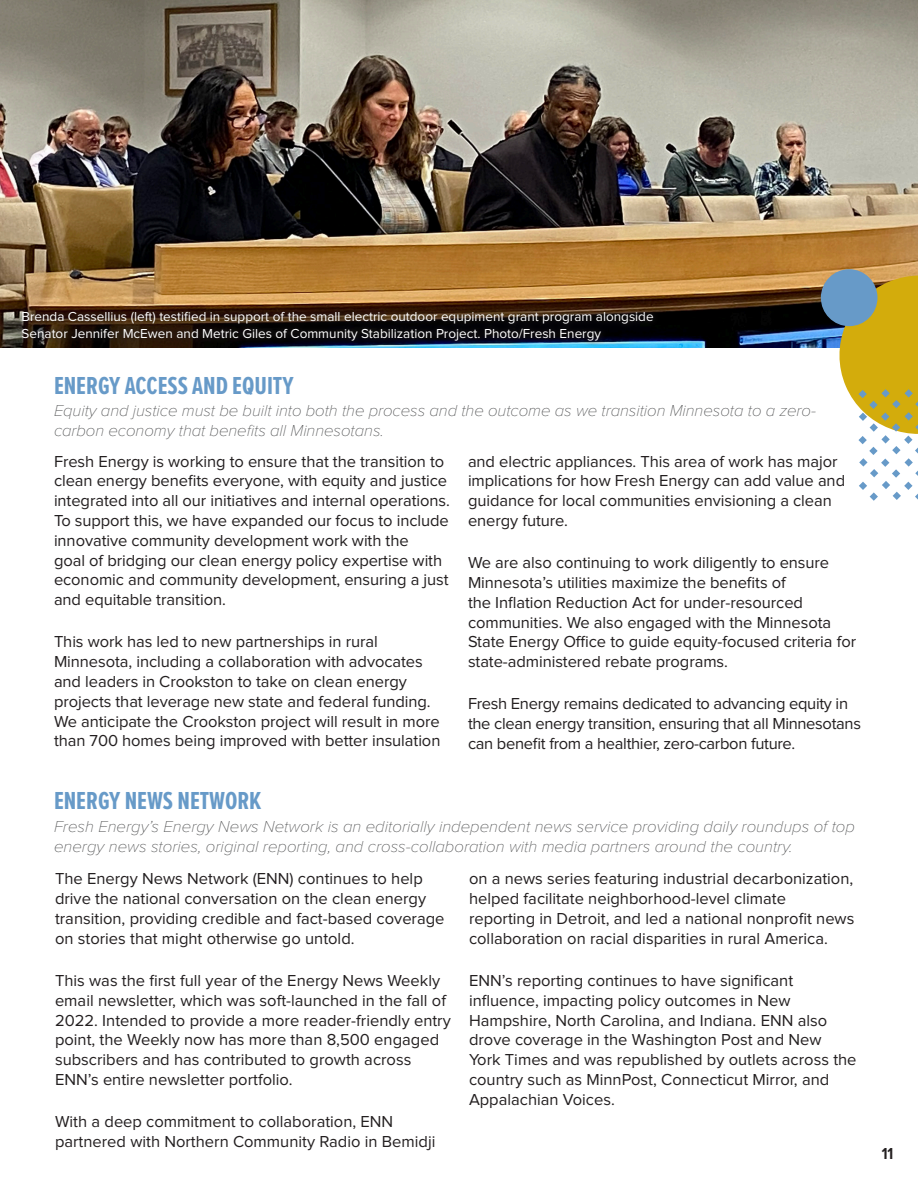
<style>
.page{position:relative;width:918px;height:1188px;background:#fff}
.page>*{position:absolute;margin:0;border:0;box-sizing:border-box;transform-origin:0 0}
.Section{font:700 25.5px "Proxima Nova Ex Cn";color:#679ac8}
.Section-2{font:16.5px/19.8px "Proxima Nova";letter-spacing:-.005em;color:#231f20}
.Section-3{font:italic 100 16.5px/19.8px "Proxima Nova";color:#4b4c4d}
.t1{font:700 16.5px "Proxima Nova Ex Cn";color:#231f20}
.t2{font:13.5px/16.5px "Proxima Nova";color:#fff}
</style>
<div class="page">
<img style="left:0;top:0;width:918px;height:348px">
<div style="left:15px;top:305px;width:645px;height:43px;background:#231f20;opacity:.75"></div>
<div style="left:821px;top:269px;width:56px;height:57px;background:#679ac8;border-radius:50%"></div>
<svg style="left:829px;top:265px;width:89px;height:236px"></svg>
<p class="t2" style="left:22px;top:309px;width:634px">Brenda Cassellius (left) testified in support of the small electric outdoor equpiment grant program alongside<br>Senator Jennifer McEwen and Metric Giles of Community Stabilization Project. Photo/Fresh Energy</p>
<p class="Section" style="left:54px;top:367px;width:241px">ENERGY ACCESS AND EQUITY</p>
<p class="Section-3" style="left:54px;top:400px;width:764px">Equity and justice must be built into both the process and the outcome as we transition Minnesota to a zero&shy;carbon economy that benefits all Minnesotans.</p>
<p class="Section-2" style="left:54px;top:452px;width:397px">Fresh Energy is working to ensure that the transition to clean energy benefits everyone, with equity and justice integrated into all our initiatives and internal operations.<br>To support this, we have expanded our focus to include innovative community development work with the<br>goal of bridging our clean energy policy expertise with economic and community development, ensuring a just and equitable transition.</p>
<p class="Section-2" style="left:54px;top:633px;width:388px">This work has led to new partnerships in rural Minnesota, including a collaboration with advocates and leaders in Crookston to take on clean energy projects that leverage new state and federal funding.<br>We anticipate the Crookston project will result in more than 700 homes being improved with better insulation</p>
<p class="Section-2" style="left:468px;top:452px;width:379px">and electric appliances. This area of work has major implications for how Fresh Energy can add value and guidance for local communities envisioning a clean energy future.</p>
<p class="Section-2" style="left:468px;top:554px;width:390px">We are also continuing to work diligently to ensure Minnesota’s utilities maximize the benefits of<br>the Inflation Reduction Act for under-resourced communities. We also engaged with the Minnesota State Energy Office to guide equity-focused criteria for state-administered rebate programs.</p>
<p class="Section-2" style="left:468px;top:695px;width:395px">Fresh Energy remains dedicated to advancing equity in the clean energy transition, ensuring that all Minnesotans can benefit from a healthier, zero-carbon future.</p>
<p class="Section" style="left:54px;top:782px;width:209px">ENERGY NEWS NETWORK</p>
<p class="Section-3" style="left:54px;top:815px;width:802px">Fresh Energy’s Energy News Network is an editorially independent news service providing daily roundups of top energy news stories, original reporting, and cross-collaboration with media partners around the country.</p>
<p class="Section-2" style="left:55px;top:870px;width:391px">The Energy News Network (ENN) continues to help drive the national conversation on the clean energy transition, providing credible and fact-based coverage on stories that might otherwise go untold.</p>
<p class="Section-2" style="left:55px;top:971px;width:397px">This was the first full year of the Energy News Weekly email newsletter, which was soft-launched in the fall of 2022. Intended to provide a more reader-friendly entry point, the Weekly now has more than 8,500 engaged subscribers and has contributed to growth across ENN’s entire newsletter portfolio.</p>
<p class="Section-2" style="left:55px;top:1112px;width:382px">With a deep commitment to collaboration, ENN partnered with Northern Community Radio in Bemidji</p>
<p class="Section-2" style="left:469px;top:870px;width:387px">on a news series featuring industrial decarbonization, helped facilitate neighborhood-level climate reporting in Detroit, and led a national nonprofit news collaboration on racial disparities in rural America.</p>
<p class="Section-2" style="left:469px;top:971px;width:389px">ENN’s reporting continues to have significant influence, impacting policy outcomes in New Hampshire, North Carolina, and Indiana. ENN also drove coverage in the Washington Post and New York Times and was republished by outlets across the country such as MinnPost, Connecticut Mirror, and Appalachian Voices.</p>
<p class="t1" style="left:882px;top:1142px;width:13px">11</p>
</div>
